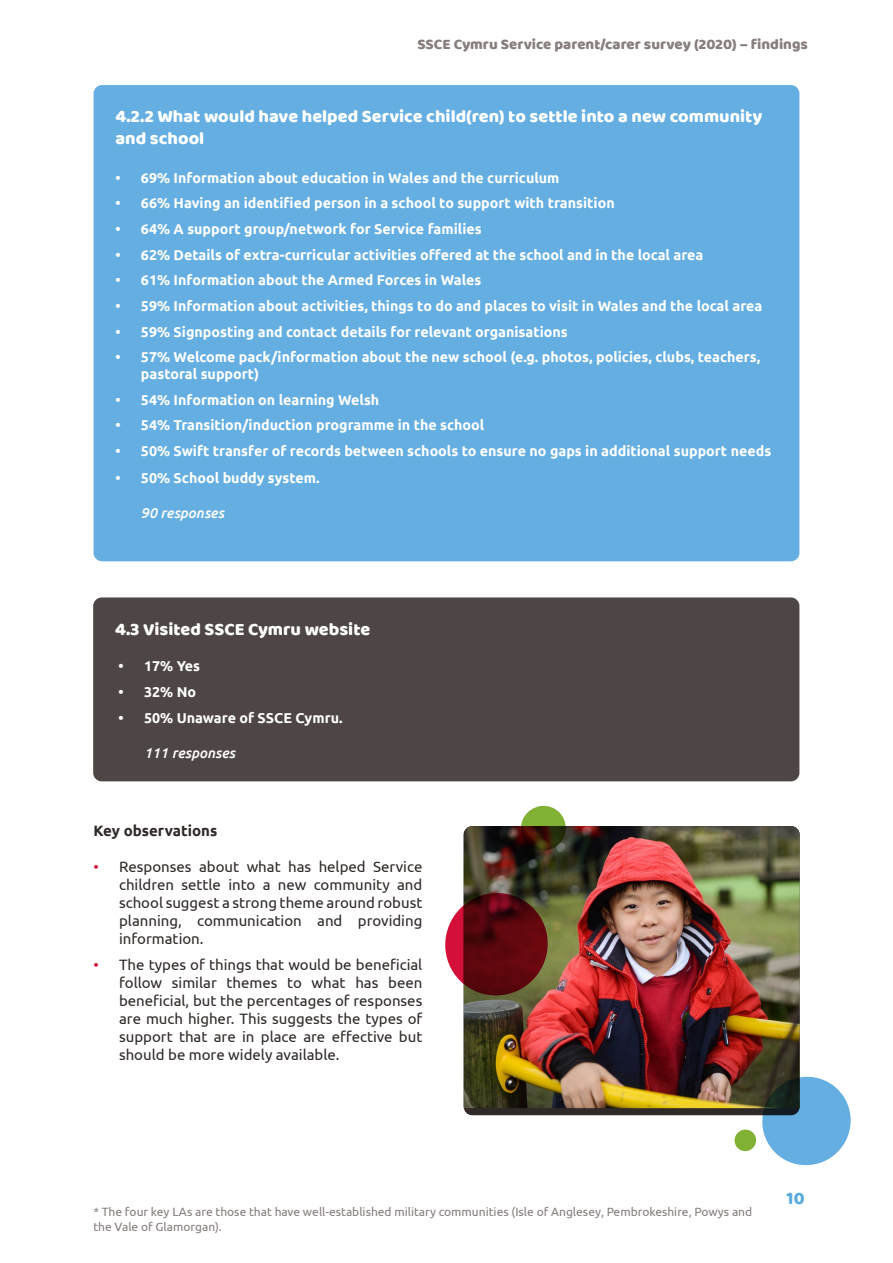
<style>
.page{position:relative;width:893px;height:1263px;background:#fff}
.page>*{position:absolute;margin:0;border:0;box-sizing:border-box;transform-origin:0 0}
.t1{font:18px/21.6px "Baloo";color:#fff}
.t2{font:18px "Baloo";color:#59aadf}
.t3{font:15px/18px "Ubuntu";color:#2f2927;text-align:justify}
.t4{font:15px "Baloo";color:#867d7c}
.t5{font:700 15px "Ubuntu";color:#2f2927}
.t6{font:700 14.25px/17.1px "Ubuntu";color:#fff}
.t7{font:italic 500 14.25px "Ubuntu";color:#fff}
.t8{font:12px/14.4px "Ubuntu";color:#867d7c}
.s1{color:#d41038}
</style>
<div class="page">
<div style="left:93px;top:597px;width:706px;height:184px;background:#4e4644;border-radius:9px"></div>
<div style="left:94px;top:85px;width:705px;height:476px;background:#64aee1;border-radius:9px"></div>
<img style="left:464px;top:826px;width:336px;height:282px">
<svg style="left:445px;top:888px;width:108px;height:112px;background:#743332"></svg>
<svg style="left:733px;top:1072px;width:118px;height:94px"></svg>
<svg style="left:519px;top:805px;width:49px;height:48px;background:#686c3e"></svg>
<p class="t4" style="left:417px;top:35px;width:392px">SSCE Cymru Service parent/carer survey (2020) – findings</p>
<p class="t1" style="left:115px;top:105px;width:648px">4.2.2 What would have helped Service child(ren) to settle into a new community and school</p>
<p class="t6" style="left:115px;top:169px;width:446px">• 69% Information about education in Wales and the curriculum</p>
<p class="t6" style="left:115px;top:195px;width:501px">• 66% Having an identified person in a school to support with transition</p>
<p class="t6" style="left:115px;top:220px;width:368px">• 64% A support group/network for Service families</p>
<p class="t6" style="left:115px;top:246px;width:589px">• 62% Details of extra-curricular activities offered at the school and in the local area</p>
<p class="t6" style="left:115px;top:271px;width:368px">• 61% Information about the Armed Forces in Wales</p>
<p class="t6" style="left:115px;top:297px;width:648px">• 59% Information about activities, things to do and places to visit in Wales and the local area</p>
<p class="t6" style="left:115px;top:323px;width:454px">• 59% Signposting and contact details for relevant organisations</p>
<p class="t6" style="left:141px;top:348px;width:621px;text-indent:-26px">• 57% Welcome pack/information about the new school (e.g. photos, policies, clubs, teachers, pastoral support)</p>
<p class="t6" style="left:115px;top:391px;width:265px">• 54% Information on learning Welsh</p>
<p class="t6" style="left:115px;top:417px;width:370px">• 54% Transition/induction programme in the school</p>
<p class="t6" style="left:115px;top:442px;width:657px">• 50% Swift transfer of records between schools to ensure no gaps in additional support needs</p>
<p class="t6" style="left:115px;top:469px;width:206px">• 50% School buddy system.</p>
<p class="t7" style="left:141px;top:504px;width:84px">90 responses</p>
<p class="t1" style="left:115px;top:618px;width:257px">4.3 Visited SSCE Cymru website</p>
<p class="t6" style="left:119px;top:657px;width:83px">• 17% Yes</p>
<p class="t6" style="left:119px;top:683px;width:79px">• 32% No</p>
<p class="t6" style="left:119px;top:709px;width:226px">• 50% Unaware of SSCE Cymru.</p>
<p class="t7" style="left:144px;top:744px;width:93px">111 responses</p>
<p class="t5" style="left:94px;top:821px;width:125px">Key observations</p>
<p class="t3" style="left:119px;top:857px;width:305px;text-indent:-26px"><span class="s1">•</span> Responses about what has helped Service children settle into a new community and school suggest a strong theme around robust planning, communication and providing information.</p>
<p class="t3" style="left:119px;top:955px;width:305px;text-indent:-26px"><span class="s1">•</span> The types of things that would be beneficial follow similar themes to what has been beneficial, but the percentages of responses are much higher. This suggests the types of support that are in place are effective but should be more widely available.</p>
<p class="t8" style="left:93px;top:1204px;width:660px">* The four key LAs are those that have well-established military communities (Isle of Anglesey, Pembrokeshire, Powys and the Vale of Glamorgan).</p>
<p class="t2" style="left:787px;top:1187px;width:19px">10</p>
</div>
